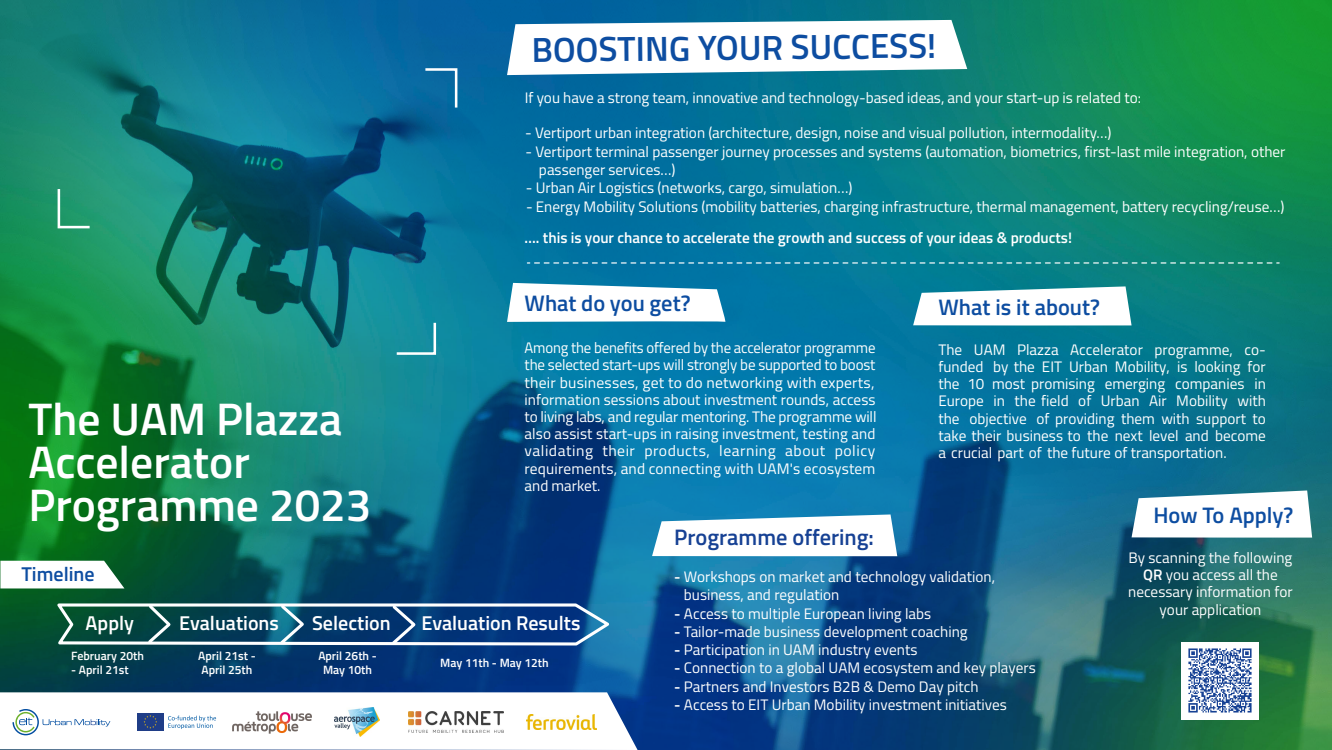
<style>
.page{position:relative;width:1332px;height:750px;background:#fff}
.page>*{position:absolute;margin:0;border:0;box-sizing:border-box;transform-origin:0 0}
.t1{font:600 45.6px/42.8px "Titillium Web";color:#fff}
.t2{font:600 34.8px "Titillium Web";color:#0d4da1}
.t3{font:600 22.4px "Titillium Web";color:#0d4da1}
.t4{font:600 22.4px "Titillium Web";color:#164194}
.t5{font:600 20px "Titillium Web";color:#fff}
.t6{font:600 20px "Titillium Web";color:#0d4da1}
.t7{font:15.2px/17.2px "Titillium Web";color:#fff}
.t8{font:600 15.2px "Titillium Web";color:#fff}
.t9{font:600 12px/14px "Titillium Web";color:#fff;text-align:center}
.s1{font-weight:600}
</style>
<div class="page">
<img style="left:0;top:0;width:1331px;height:750px">
<svg style="left:913px;top:286px;width:218px;height:39px"></svg>
<svg style="left:652px;top:514px;width:245px;height:42px"></svg>
<svg style="left:1131px;top:490px;width:180px;height:47px"></svg>
<svg style="left:507px;top:283px;width:219px;height:39px"></svg>
<svg style="left:0;top:560px;width:124px;height:28px"></svg>
<svg style="left:507px;top:20px;width:460px;height:55px"></svg>
<svg style="left:394px;top:320px;width:43px;height:36px;background:#2e9ba9"></svg>
<svg style="left:56px;top:186px;width:36px;height:44px;background:#39a37d"></svg>
<svg style="left:423px;top:67px;width:35px;height:43px;background:#2379aa"></svg>
<svg style="left:527px;top:262px;width:751px;height:1px"></svg>
<svg style="left:0;top:692px;width:637px;height:58px"></svg>
<img style="left:225px;top:707px;width:94px;height:30px">
<img style="left:526px;top:714px;width:70px;height:15px">
<div style="left:1180px;top:641px;width:78px;height:78px;background:#fff"></div>
<img style="left:1188px;top:648px;width:64px;height:65px">
<svg style="left:54px;top:600px;width:559px;height:47px;background:#2a5d7d"></svg>
<h2 class="t2" style="left:531px;top:25px;width:406px;rotate:-1deg">BOOSTING YOUR SUCCESS!</h2>
<p class="t7" style="left:524px;top:88px;width:617px">If you have a strong team, innovative and technology-based ideas, and your start-up is related to:</p>
<p class="t7" style="left:525px;top:123px;width:588px">- Vertiport urban integration (architecture, design, noise and visual pollution, intermodality…)</p>
<p class="t7" style="left:539px;top:141px;width:748px;line-height:18.4px;text-indent:-14px">- Vertiport terminal passenger journey processes and systems (automation, biometrics, first-last mile integration, other passenger services…)</p>
<p class="t7" style="left:526px;top:179px;width:328px">- Urban Air Logistics (networks, cargo, simulation…)</p>
<p class="t7" style="left:526px;top:197px;width:759px">- Energy Mobility Solutions (mobility batteries, charging infrastructure, thermal management, battery recycling/reuse…)</p>
<p class="t8" style="left:524px;top:227px;width:549px">…. this is your chance to accelerate the growth and success of your ideas &amp; products!</p>
<h3 class="t3" style="left:524px;top:286px;width:167px">What do you get?</h3>
<p class="t7" style="left:524px;top:338px;width:353px">Among the benefits offered by the accelerator programme the selected start-ups will strongly be supported to boost their businesses, get to do networking with experts, information sessions about investment rounds, access to living labs, and regular mentoring. The programme will also assist start-ups in raising investment, testing and validating their products, learning about policy requirements, and connecting with UAM's ecosystem and market.</p>
<h3 class="t4" style="left:674px;top:520px;width:201px">Programme offering:</h3>
<p class="t7" style="left:684px;top:566px;width:312px;line-height:18.2px;text-indent:-10px"><span class="s1">-</span> Workshops on market and technology validation, business, and regulation</p>
<p class="t7" style="left:674px;top:603px;width:258px"><span class="s1">-</span> Access to multiple European living labs</p>
<p class="t7" style="left:674px;top:622px;width:295px"><span class="s1">-</span> Tailor-made business development coaching</p>
<p class="t7" style="left:674px;top:640px;width:245px"><span class="s1">-</span> Participation in UAM industry events</p>
<p class="t7" style="left:674px;top:658px;width:363px"><span class="s1">-</span> Connection to a global UAM ecosystem and key players</p>
<p class="t7" style="left:674px;top:676px;width:306px"><span class="s1">-</span> Partners and Investors B2B &amp; Demo Day pitch</p>
<p class="t7" style="left:674px;top:695px;width:334px"><span class="s1">-</span> Access to EIT Urban Mobility investment initiatives</p>
<h3 class="t3" style="left:938px;top:290px;width:163px">What is it about?</h3>
<p class="t7" style="left:938px;top:340px;width:329px;text-align:justify">The UAM Plazza Accelerator programme, co&shy;funded by the EIT Urban Mobility, is looking for the 10 most promising emerging companies in Europe in the field of Urban Air Mobility with the objective of providing them with support to take their business to the next level and become a crucial part of the future of transportation.</p>
<h1 class="t1" style="left:28px;top:395px;width:344px">The UAM Plazza<br>Accelerator<br>Programme 2023</h1>
<h3 class="t3" style="left:1153px;top:498px;width:141px">How To Apply?</h3>
<p class="t7" style="left:1127px;top:548px;width:166px;text-align:center">By scanning the following<br><span class="s1">QR</span> you access all the necessary information for your application</p>
<h3 class="t6" style="left:21px;top:559px;width:75px">Timeline</h3>
<h3 class="t5" style="left:86px;top:608px;width:50px">Apply</h3>
<h3 class="t5" style="left:312px;top:608px;width:80px">Selection</h3>
<p class="t9" style="left:71px;top:648px;width:74px">February 20th</p>
<p class="t9" style="left:71px;top:662px;width:59px">- April 21st</p>
<h3 class="t5" style="left:179px;top:608px;width:101px">Evaluations</h3>
<p class="t9" style="left:198px;top:648px;width:59px;text-align:left">April 21st -<br>April 25th</p>
<p class="t9" style="left:440px;top:655px;width:110px">May 11th - May 12th</p>
<h3 class="t5" style="left:421px;top:608px;width:160px">Evaluation Results</h3>
<p class="t9" style="left:318px;top:648px;width:60px">April 26th -<br>May 10th</p>
</div>
